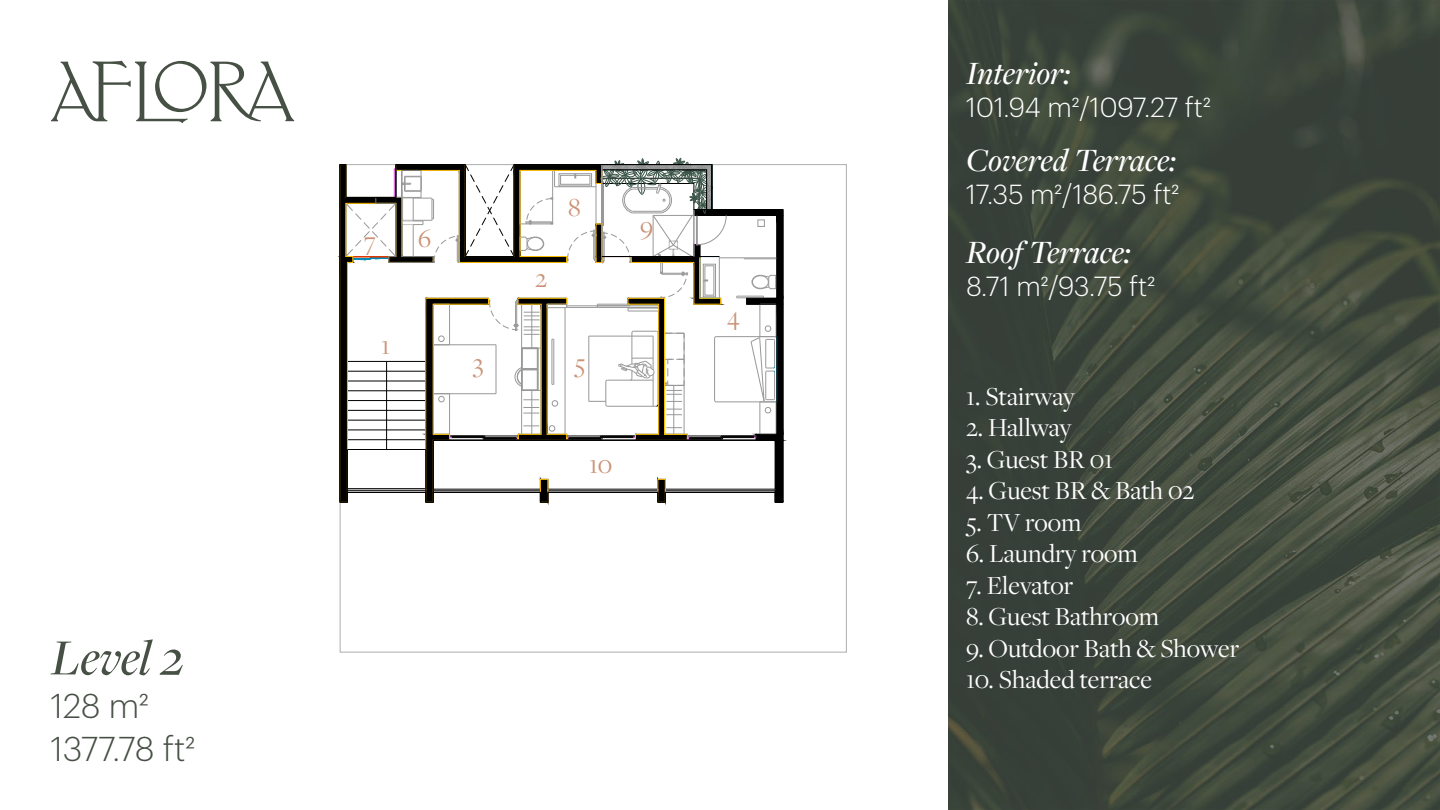
<style>
.page{position:relative;width:1440px;height:810px;background:#fff}
.page>*{position:absolute;margin:0;border:0;box-sizing:border-box;transform-origin:0 0}
.t1{font:italic 500 52.5px "Freight Disp Pro";letter-spacing:-.005em;color:#475045}
.t2{font:italic 500 33.75px "Freight Disp Pro";color:#fff}
.t3{font:300 33.75px/42.8px "Graphik";letter-spacing:-.005em;color:#475045}
.t4{font:27px "Freight Disp Pro";color:#fff}
.t5{font:300 27px "Graphik";color:#fff}
.t6{font:27px "Freight Disp Pro";color:#ca9276}
</style>
<div class="page">
<svg style="left:949px;top:0;width:491px;height:810px;background:#3f473c"></svg>
<hr style="left:783px;top:210px;width:1px;height:292px;background:#000">
<svg style="left:340px;top:158px;width:443px;height:345px"></svg>
<hr style="left:340px;top:165px;width:1px;height:337px;background:#000">
<hr style="left:347px;top:449px;width:79px;height:1px;background:#000">
<hr style="left:347px;top:450px;width:1px;height:42px;background:#000">
<hr style="left:347px;top:492px;width:79px;height:1px;background:#000">
<hr style="left:426px;top:450px;width:1px;height:42px;background:#000">
<svg style="left:51px;top:61px;width:243px;height:62px"></svg>
<h1 class="t1" style="left:51px;top:623px;width:134px">Level 2</h1>
<p class="t3" style="left:51px;top:682px;width:146px">128 m2<br>1377.78 ft2</p>
<p class="t6" style="left:364px;top:224px;width:13px">7</p>
<p class="t6" style="left:418px;top:221px;width:15px">6</p>
<p class="t6" style="left:381px;top:327px;width:10px">1</p>
<p class="t6" style="left:473px;top:345px;width:12px">3</p>
<p class="t6" style="left:568px;top:190px;width:14px">8</p>
<p class="t6" style="left:535px;top:261px;width:13px">2</p>
<p class="t6" style="left:575px;top:345px;width:12px">5</p>
<p class="t6" style="left:640px;top:209px;width:15px">9</p>
<p class="t6" style="left:589px;top:447px;width:25px">10</p>
<p class="t6" style="left:727px;top:299px;width:14px">4</p>
<p class="t2" style="left:966px;top:51px;width:106px">Interior:</p>
<p class="t5" style="left:966px;top:88px;width:246px">101.94 m2/1097.27 ft2</p>
<p class="t2" style="left:966px;top:138px;width:212px">Covered Terrace:</p>
<p class="t5" style="left:966px;top:174px;width:215px">17.35 m2/186.75 ft2</p>
<p class="t2" style="left:966px;top:230px;width:166px">Roof Terrace:</p>
<p class="t5" style="left:966px;top:266px;width:190px">8.71 m2/93.75 ft2</p>
<p class="t4" style="left:966px;top:378px;width:110px">1. Stairway</p>
<p class="t4" style="left:966px;top:410px;width:107px">2. Hallway</p>
<p class="t4" style="left:966px;top:441px;width:148px">3. Guest BR 01</p>
<p class="t4" style="left:966px;top:473px;width:229px">4. Guest BR &amp; Bath 02</p>
<p class="t4" style="left:966px;top:504px;width:117px">5. TV room</p>
<p class="t4" style="left:966px;top:536px;width:173px">6. Laundry room</p>
<p class="t4" style="left:966px;top:568px;width:109px">7. Elevator</p>
<p class="t4" style="left:966px;top:599px;width:195px">8. Guest Bathroom</p>
<p class="t4" style="left:966px;top:631px;width:274px">9. Outdoor Bath &amp; Shower</p>
<p class="t4" style="left:966px;top:662px;width:187px">10. Shaded terrace</p>
</div>
